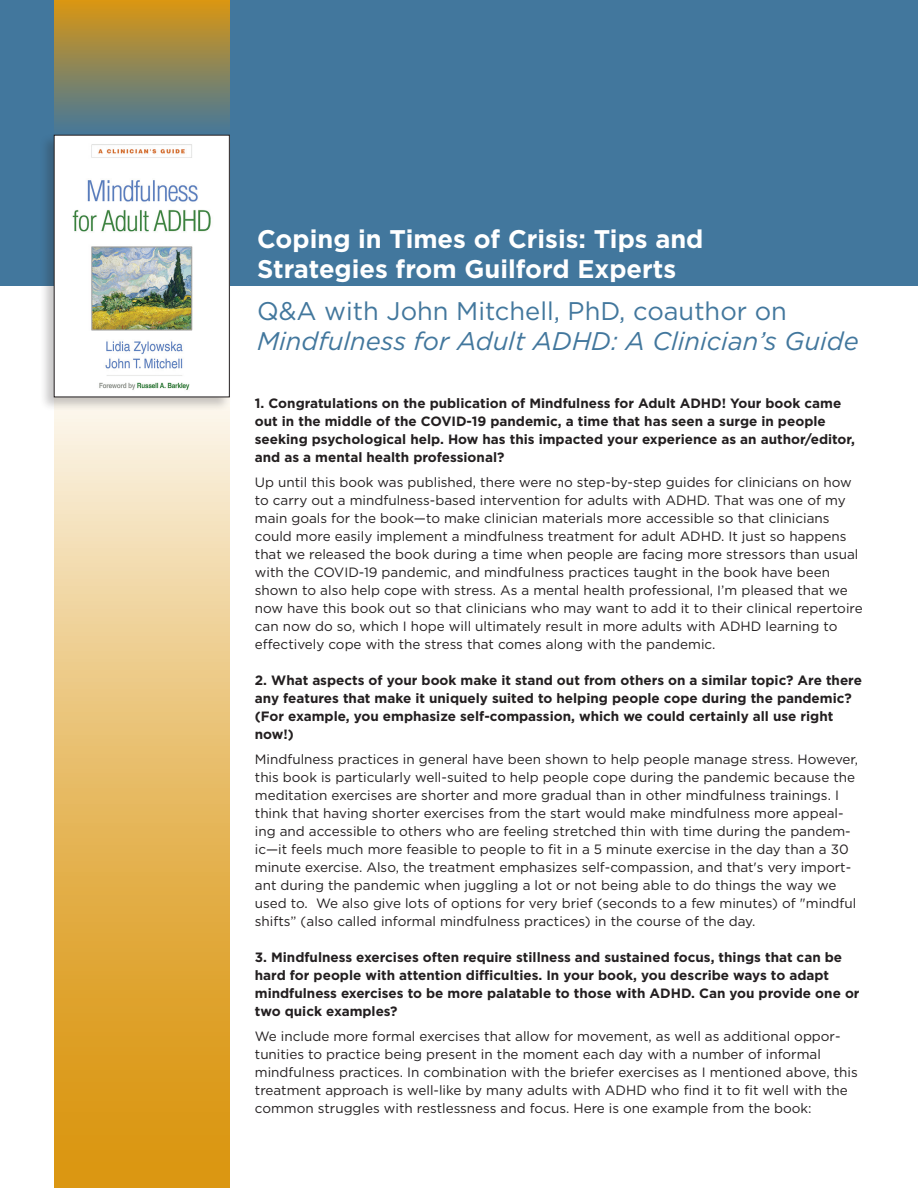
<style>
.page{position:relative;width:918px;height:1188px;background:#fff}
.page>*{position:absolute;margin:0;border:0;box-sizing:border-box;transform-origin:0 0}
.t1{font:italic 25.5px/30.6px "Gotham";color:#42779d}
.t2{font:700 25.5px/30.6px "Gotham";color:#fff}
.t3{font:13.5px/18px "Gotham";color:#231f20}
.t4{font:700 13.5px/18px "Gotham";color:#231f20}
.s1{font-style:normal}
</style>
<div class="page">
<div style="left:0;top:0;width:918px;height:286px;background:#42779d"></div>
<svg style="left:54px;top:411px;width:176px;height:777px"></svg>
<svg style="left:54px;top:0;width:176px;height:127px"></svg>
<div style="left:40px;top:133px;width:192px;height:278px;background:#231f20;opacity:.25"></div>
<img style="left:56px;top:137px;width:172px;height:258px">
<div style="left:54px;top:135px;width:176px;height:262px;border:1px solid #231f20"></div>
<p class="t2" style="left:257px;top:223px;width:448px">Coping in Times of Crisis: Tips and<br>Strategies from Guilford Experts</p>
<p class="t1" style="left:257px;top:295px;width:603px"><span class="s1">Q&amp;A with John Mitchell, PhD, coauthor on<br></span>Mindfulness for Adult ADHD: A Clinician’s Guide</p>
<p class="t4" style="left:255px;top:394px;width:602px">1. Congratulations on the publication of Mindfulness for Adult ADHD! Your book came out in the middle of the COVID-19 pandemic, a time that has seen a surge in people seeking psychological help. How has this impacted your experience as an author/editor, and as a mental health professional?</p>
<p class="t3" style="left:255px;top:473px;width:609px">Up until this book was published, there were no step-by-step guides for clinicians on how to carry out a mindfulness-based intervention for adults with ADHD. That was one of my main goals for the book—to make clinician materials more accessible so that clinicians could more easily implement a mindfulness treatment for adult ADHD. It just so happens that we released the book during a time when people are facing more stressors than usual with the COVID-19 pandemic, and mindfulness practices taught in the book have been shown to also help cope with stress. As a mental health professional, I’m pleased that we now have this book out so that clinicians who may want to add it to their clinical repertoire can now do so, which I hope will ultimately result in more adults with ADHD learning to effectively cope with the stress that comes along with the pandemic.</p>
<p class="t4" style="left:255px;top:671px;width:609px">2. What aspects of your book make it stand out from others on a similar topic? Are there any features that make it uniquely suited to helping people cope during the pandemic? (For example, you emphasize self-compassion, which we could certainly all use right now!)</p>
<p class="t3" style="left:255px;top:750px;width:605px">Mindfulness practices in general have been shown to help people manage stress. However, this book is particularly well-suited to help people cope during the pandemic because the meditation exercises are shorter and more gradual than in other mindfulness trainings. I think that having shorter exercises from the start would make mindfulness more appeal&shy;ing and accessible to others who are feeling stretched thin with time during the pandem&shy;ic—it feels much more feasible to people to fit in a 5 minute exercise in the day than a 30 minute exercise. Also, the treatment emphasizes self-compassion, and that's very import&shy;ant during the pandemic when juggling a lot or not being able to do things the way we used to. We also give lots of options for very brief (seconds to a few minutes) of "mindful shifts” (also called informal mindfulness practices) in the course of the day.</p>
<p class="t4" style="left:255px;top:948px;width:606px">3. Mindfulness exercises often require stillness and sustained focus, things that can be hard for people with attention difficulties. In your book, you describe ways to adapt mindfulness exercises to be more palatable to those with ADHD. Can you provide one or two quick examples?</p>
<p class="t3" style="left:255px;top:1027px;width:604px">We include more formal exercises that allow for movement, as well as additional oppor&shy;tunities to practice being present in the moment each day with a number of informal mindfulness practices. In combination with the briefer exercises as I mentioned above, this treatment approach is well-like by many adults with ADHD who find it to fit well with the common struggles with restlessness and focus. Here is one example from the book:</p>
</div>
